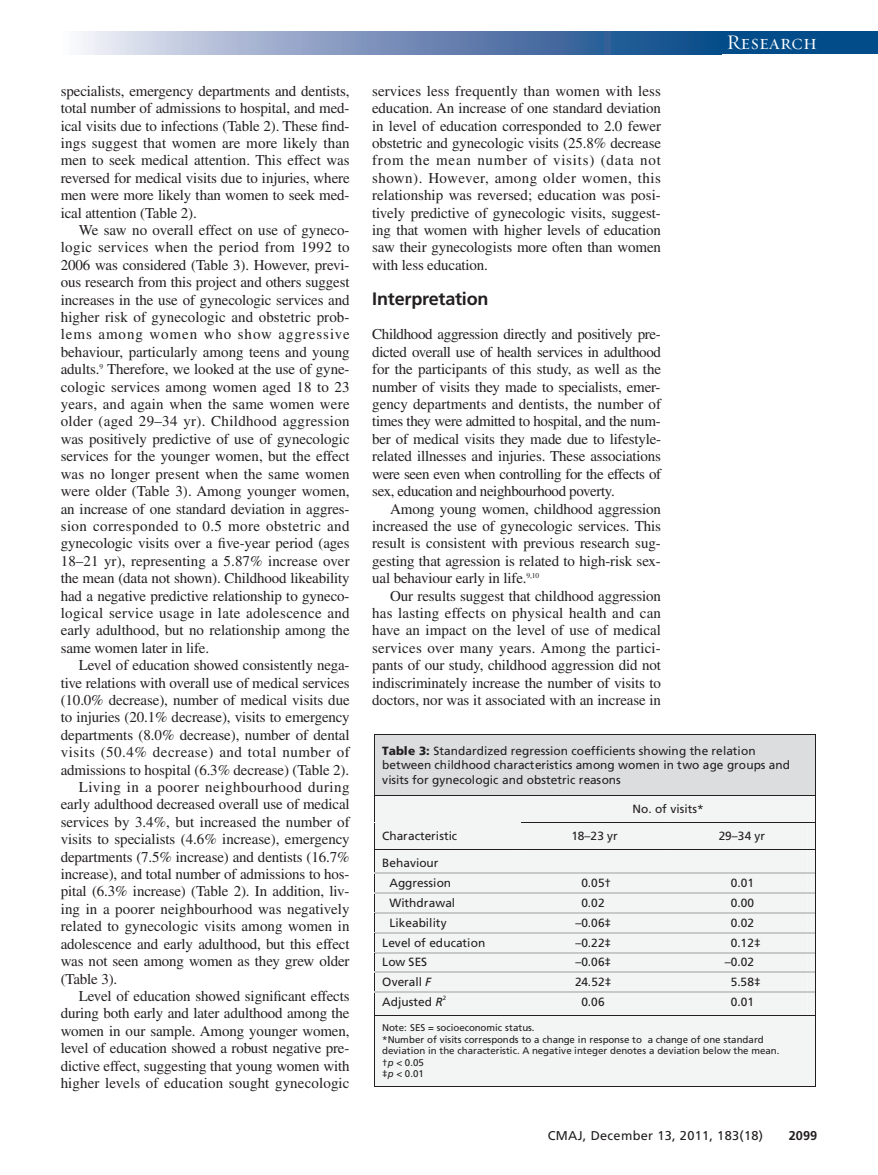
<style>
.page{position:relative;width:878px;height:1175px;background:#fff}
.page>*{position:absolute;margin:0;border:0;box-sizing:border-box;transform-origin:0 0}
.t1{font:21px "Requiem Display HTF Small Caps";letter-spacing:.005em;color:#fff}
.t2{font:700 18px "Frutiger LT Std";letter-spacing:-.01em;color:#231f20}
.t3{font:15px/17.4px "Times LT Std";letter-spacing:-.01em;color:#231f20;text-align:justify}
.t4{font:15px "Times LT Std";letter-spacing:.01em;color:#231f20}
.t5{font:15px "Times LT Std";letter-spacing:.03em;color:#231f20}
.t6{font:15px "Times LT Std";letter-spacing:.035em;color:#231f20}
.t7{font:12.75px "Frutiger LT Std";letter-spacing:.025em;color:#231f20}
.t8{font:700 12.75px "Frutiger LT Std";color:#231f20}
.t9{font:11.85px/14.2px "Frutiger";letter-spacing:.005em;color:#231f20}
.t10{font:9.75px/11.6px "Frutiger";color:#231f20}
.t11{font:6.15px "Frutiger";color:#231f20}
.s1{font-weight:900}
.s2{font-style:italic}
</style>
<div class="page">
<div style="left:715px;top:32px;width:163px;height:22px;background:#014c89"></div>
<svg style="left:81px;top:32px;width:634px;height:22px;background:#7792ba"></svg>
<svg style="left:374px;top:734px;width:442px;height:353px"></svg>
<p class="t3" style="left:61px;top:84px;width:290px">specialists, emergency departments and dentists, total number of admissions to hospital, and med&shy;ical visits due to infections (Table 2). These find&shy;ings suggest that women are more likely than men to seek medical attention. This effect was reversed for medical visits due to injuries, where men were more likely than women to seek med&shy;ical attention (Table 2).</p>
<p class="t3" style="left:61px;top:223px;width:290px;text-indent:18px">We saw no overall effect on use of gyneco&shy;logic services when the period from 1992 to 2006 was considered (Table 3). However, previ&shy;ous research from this project and others suggest increases in the use of gynecologic services and higher risk of gynecologic and obstetric prob&shy;lems among women who show aggressive behaviour, particularly among teens and young adults.<sup>9</sup> Therefore, we looked at the use of gyne&shy;cologic services among women aged 18 to 23 years, and again when the same women were older (aged 29–34 yr). Childhood aggression was positively predictive of use of gynecologic services for the younger women, but the effect was no longer present when the same women were older (Table 3). Among younger women, an increase of one standard deviation in aggres&shy;sion corresponded to 0.5 more obstetric and gynecologic visits over a five-year period (ages 18–21 yr), representing a 5.87% increase over the mean (data not shown). Childhood likeability had a negative predictive relationship to gyneco&shy;logical service usage in late adolescence and early adulthood, but no relationship among the same women later in life.</p>
<p class="t3" style="left:79px;top:658px;width:272px">Level of education showed consistently nega-</p>
<p class="t3" style="left:61px;top:675px;width:290px">tive relations with overall use of medical services</p>
<p class="t3" style="left:61px;top:693px;width:290px">(10.0% decrease), number of medical visits due</p>
<p class="t3" style="left:61px;top:710px;width:290px">to injuries (20.1% decrease), visits to emergency</p>
<p class="t3" style="left:61px;top:727px;width:290px">departments (8.0% decrease), number of dental</p>
<p class="t5" style="left:61px;top:747px;width:290px">visits (50.4% decrease) and total number of</p>
<p class="t3" style="left:61px;top:762px;width:290px">admissions to hospital (6.3% decrease) (Table 2).</p>
<p class="t6" style="left:79px;top:781px;width:272px">Living in a poorer neighbourhood during</p>
<p class="t3" style="left:61px;top:797px;width:290px">early adulthood decreased overall use of medical</p>
<p class="t3" style="left:61px;top:814px;width:290px">services by 3.4%, but increased the number of</p>
<p class="t3" style="left:61px;top:832px;width:290px">visits to specialists (4.6% increase), emergency</p>
<p class="t3" style="left:61px;top:849px;width:290px">departments (7.5% increase) and dentists (16.7%</p>
<p class="t3" style="left:61px;top:867px;width:290px">increase), and total number of admissions to hos-</p>
<p class="t3" style="left:61px;top:884px;width:290px">pital (6.3% increase) (Table 2). In addition, liv-</p>
<p class="t3" style="left:61px;top:901px;width:290px">ing in a poorer neighbourhood was negatively</p>
<p class="t3" style="left:61px;top:919px;width:290px">related to gynecologic visits among women in</p>
<p class="t3" style="left:61px;top:936px;width:290px">adolescence and early adulthood, but this effect</p>
<p class="t3" style="left:61px;top:954px;width:290px">was not seen among women as they grew older</p>
<p class="t3" style="left:61px;top:971px;width:58px">(Table 3).</p>
<p class="t3" style="left:79px;top:988px;width:272px">Level of education showed significant effects</p>
<p class="t3" style="left:61px;top:1006px;width:290px">during both early and later adulthood among the</p>
<p class="t3" style="left:61px;top:1023px;width:290px">women in our sample. Among younger women,</p>
<p class="t3" style="left:61px;top:1041px;width:290px">level of education showed a robust negative pre-</p>
<p class="t3" style="left:61px;top:1058px;width:290px">dictive effect, suggesting that young women with</p>
<p class="t4" style="left:61px;top:1077px;width:290px">higher levels of education sought gynecologic</p>
<p class="t3" style="left:372px;top:84px;width:290px">services less frequently than women with less education. An increase of one standard deviation in level of education corresponded to 2.0 fewer obstetric and gynecologic visits (25.8% decrease from the mean number of visits) (data not shown). However, among older women, this relationship was reversed; education was posi&shy;tively predictive of gynecologic visits, suggest&shy;ing that women with higher levels of education saw their gynecologists more often than women with less education.</p>
<p class="t2" style="left:372px;top:291px;width:118px">Interpretation</p>
<p class="t3" style="left:372px;top:327px;width:290px">Childhood aggression directly and positively pre&shy;dicted overall use of health services in adulthood for the participants of this study, as well as the number of visits they made to specialists, emer&shy;gency departments and dentists, the number of times they were admitted to hospital, and the num&shy;ber of medical visits they made due to lifestyle&shy;related illnesses and injuries. These associations were seen even when controlling for the effects of sex, education and neighbourhood poverty.</p>
<p class="t3" style="left:372px;top:501px;width:290px;text-indent:18px">Among young women, childhood aggression increased the use of gynecologic services. This result is consistent with previous research sug&shy;gesting that agression is related to high-risk sex&shy;ual behaviour early in life.<sup>9,10</sup></p>
<p class="t3" style="left:372px;top:588px;width:290px;text-indent:18px">Our results suggest that childhood aggression has lasting effects on physical health and can have an impact on the level of use of medical services over many years. Among the partici&shy;pants of our study, childhood aggression did not indiscriminately increase the number of visits to doctors, nor was it associated with an increase in</p>
<h1 class="t1" style="left:726px;top:30px;width:92px">Research</h1>
<p class="t9" style="left:382px;top:744px;width:409px"><span class="s1">Table 3:</span> Standardized regression coefficients showing the relation between childhood characteristics among women in two age groups and visits for gynecologic and obstetric reasons</p>
<p class="t9" style="left:632px;top:802px;width:73px">No. of visits*</p>
<p class="t9" style="left:382px;top:829px;width:76px">Characteristic</p>
<p class="t9" style="left:571px;top:829px;width:48px">18–23 yr</p>
<p class="t9" style="left:718px;top:829px;width:48px">29–34 yr</p>
<p class="t9" style="left:389px;top:854px;width:63px;line-height:19.8px;text-indent:-7px">Behaviour<br>Aggression</p>
<p class="t9" style="left:581px;top:877px;width:31px">0.05†</p>
<p class="t9" style="left:731px;top:877px;width:25px">0.01</p>
<p class="t9" style="left:389px;top:896px;width:67px">Withdrawal</p>
<p class="t9" style="left:581px;top:896px;width:25px">0.02</p>
<p class="t9" style="left:731px;top:896px;width:25px">0.00</p>
<p class="t9" style="left:389px;top:916px;width:59px">Likeability</p>
<p class="t9" style="left:575px;top:916px;width:37px">–0.06‡</p>
<p class="t9" style="left:731px;top:916px;width:25px">0.02</p>
<p class="t9" style="left:382px;top:936px;width:105px">Level of education</p>
<p class="t9" style="left:575px;top:936px;width:37px">–0.22‡</p>
<p class="t9" style="left:731px;top:936px;width:31px">0.12‡</p>
<p class="t9" style="left:382px;top:956px;width:46px">Low SES</p>
<p class="t9" style="left:575px;top:956px;width:37px">–0.06‡</p>
<p class="t9" style="left:724px;top:956px;width:31px">–0.02</p>
<p class="t9" style="left:382px;top:976px;width:50px">Overall <span class="s2">F</span></p>
<p class="t9" style="left:575px;top:976px;width:38px">24.52‡</p>
<p class="t9" style="left:731px;top:976px;width:31px">5.58‡</p>
<p class="t9" style="left:382px;top:995px;width:62px">Adjusted <span class="s2">R</span></p>
<p class="t11" style="left:443px;top:995px;width:5px">2</p>
<p class="t9" style="left:581px;top:995px;width:25px">0.06</p>
<p class="t9" style="left:731px;top:995px;width:25px">0.01</p>
<p class="t10" style="left:382px;top:1022px;width:398px">Note: SES = socioeconomic status.<br>*Number of visits corresponds to a change in response to a change of one standard deviation in the characteristic. A negative integer denotes a deviation below the mean. †<span class="s2">p</span> &lt; 0.05<br>‡<span class="s2">p</span> &lt; 0.01</p>
<p class="t7" style="left:547px;top:1130px;width:217px">CMAJ, December 13, 2011, 183(18)</p>
<p class="t8" style="left:788px;top:1130px;width:30px">2099</p>
</div>
